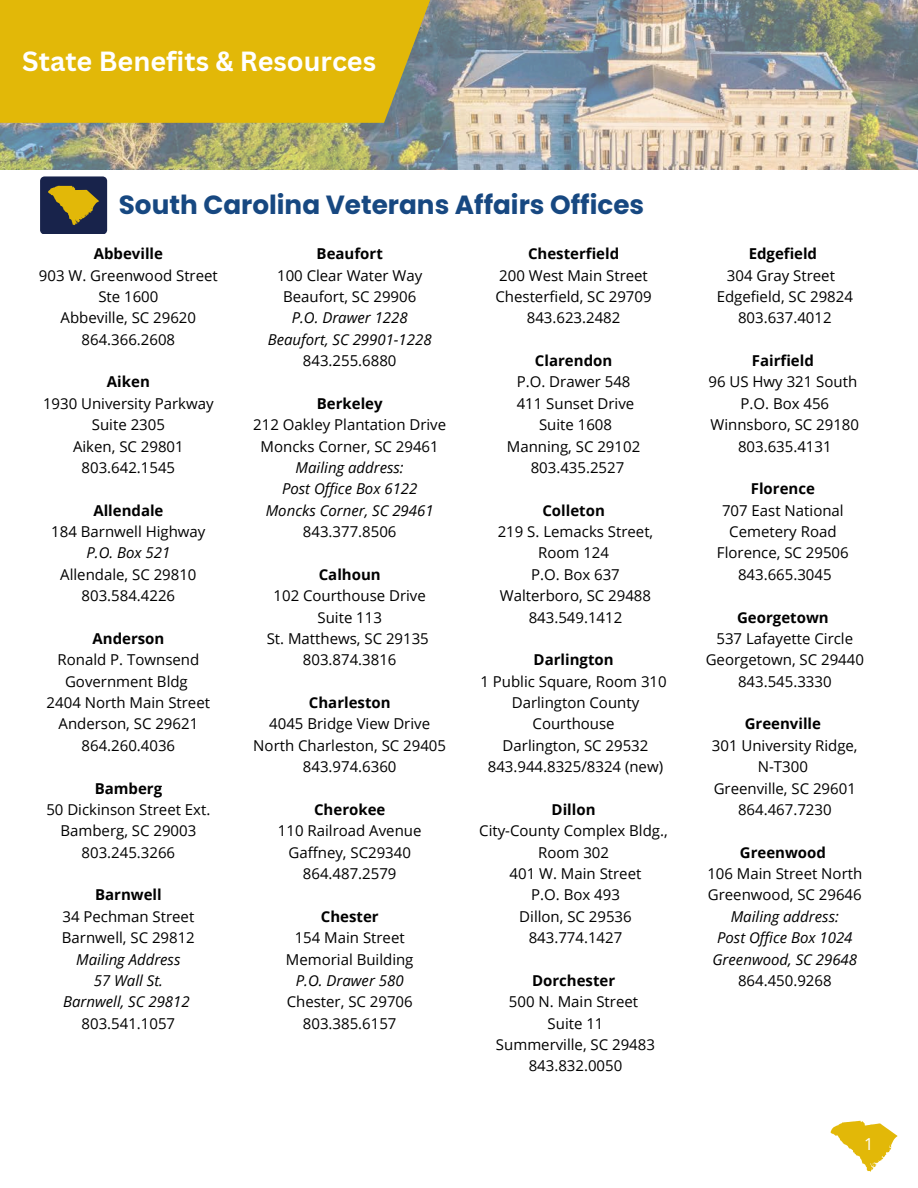
<style>
.page{position:relative;width:918px;height:1188px;background:#fff}
.page>*{position:absolute;margin:0;border:0;box-sizing:border-box;transform-origin:0 0}
.t1{font:700 27px "Canva Sans";color:#fff}
.t2{font:700 26.25px "Poppins";color:#174881}
.t3{font:16.5px "Open Sans";color:#fff}
.t4{font:15px/21.3px "Open Sans";color:#000;text-align:center}
.t5{font:700 15px "Open Sans";color:#000}
.t6{font:italic 15px "Open Sans";color:#000}
</style>
<div class="page">
<img style="left:0;top:0;width:918px;height:169px">
<div style="left:0;top:0;width:459px;height:123px;background:#e2b808"></div>
<svg style="left:40px;top:176px;width:67px;height:58px;background:#514e3b"></svg>
<svg style="left:831px;top:1121px;width:66px;height:51px"></svg>
<p class="t1" style="left:22px;top:42px;width:355px">State Benefits &amp; Resources</p>
<h1 class="t2" style="left:119px;top:187px;width:527px">South Carolina Veterans Affairs Offices</h1>
<p class="t5" style="left:94px;top:243px;width:71px">Abbeville</p>
<h1 class="t4" style="left:39px;top:264px;width:180px">903 W. Greenwood Street<br>Ste 1600</h1>
<p class="t4" style="left:61px;top:307px;width:137px">Abbeville, SC 29620</p>
<p class="t4" style="left:82px;top:328px;width:95px">864.366.2608</p>
<p class="t5" style="left:107px;top:371px;width:44px">Aiken</p>
<p class="t4" style="left:43px;top:392px;width:172px">1930 University Parkway<br>Suite 2305</p>
<p class="t4" style="left:73px;top:435px;width:112px">Aiken, SC 29801</p>
<p class="t4" style="left:82px;top:456px;width:95px">803.642.1545</p>
<p class="t5" style="left:93px;top:500px;width:72px">Allendale</p>
<p class="t4" style="left:51px;top:521px;width:156px">184 Barnwell Highway</p>
<p class="t6" style="left:86px;top:542px;width:85px">P.O. Box 521</p>
<p class="t4" style="left:60px;top:563px;width:138px">Allendale, SC 29810</p>
<p class="t4" style="left:82px;top:585px;width:95px">803.584.4226</p>
<p class="t5" style="left:92px;top:628px;width:73px">Anderson</p>
<p class="t4" style="left:58px;top:649px;width:143px">Ronald P. Townsend<br>Government Bldg</p>
<p class="t4" style="left:47px;top:692px;width:165px">2404 North Main Street</p>
<p class="t4" style="left:59px;top:713px;width:141px">Anderson, SC 29621</p>
<p class="t4" style="left:82px;top:734px;width:95px">864.260.4036</p>
<p class="t5" style="left:95px;top:778px;width:69px">Bamberg</p>
<p class="t4" style="left:46px;top:798px;width:166px">50 Dickinson Street Ext.</p>
<p class="t4" style="left:60px;top:820px;width:137px">Bamberg, SC 29003<br>803.245.3266</p>
<p class="t5" style="left:95px;top:884px;width:68px">Barnwell</p>
<p class="t4" style="left:62px;top:905px;width:133px">34 Pechman Street</p>
<p class="t4" style="left:62px;top:927px;width:134px">Barnwell, SC 29812</p>
<p class="t6" style="left:76px;top:949px;width:106px">Mailing Address</p>
<p class="t6" style="left:94px;top:970px;width:71px">57 Wall St.</p>
<p class="t6" style="left:63px;top:991px;width:128px">Barnwell, SC 29812</p>
<p class="t4" style="left:82px;top:1012px;width:95px">803.541.1057</p>
<p class="t5" style="left:317px;top:243px;width:68px">Beaufort</p>
<p class="t4" style="left:277px;top:264px;width:147px">100 Clear Water Way</p>
<p class="t4" style="left:283px;top:285px;width:135px">Beaufort, SC 29906</p>
<p class="t6" style="left:292px;top:307px;width:118px">P.O. Drawer 1228</p>
<p class="t6" style="left:268px;top:329px;width:165px">Beaufort, SC 29901-1228</p>
<p class="t4" style="left:303px;top:350px;width:95px">843.255.6880</p>
<p class="t5" style="left:317px;top:393px;width:67px">Berkeley</p>
<p class="t4" style="left:253px;top:414px;width:194px">212 Oakley Plantation Drive</p>
<p class="t4" style="left:261px;top:435px;width:180px">Moncks Corner, SC 29461</p>
<p class="t6" style="left:296px;top:457px;width:110px">Mailing address:</p>
<p class="t6" style="left:282px;top:478px;width:137px">Post Office Box 6122</p>
<p class="t6" style="left:266px;top:500px;width:169px">Moncks Corner, SC 29461</p>
<p class="t4" style="left:303px;top:521px;width:95px">843.377.8506</p>
<p class="t5" style="left:319px;top:564px;width:64px">Calhoun</p>
<p class="t4" style="left:274px;top:585px;width:154px">102 Courthouse Drive</p>
<p class="t4" style="left:318px;top:606px;width:66px">Suite 113</p>
<p class="t4" style="left:267px;top:627px;width:164px">St. Matthews, SC 29135</p>
<p class="t4" style="left:303px;top:649px;width:95px">803.874.3816</p>
<p class="t5" style="left:309px;top:692px;width:83px">Charleston</p>
<p class="t4" style="left:269px;top:713px;width:162px">4045 Bridge View Drive</p>
<p class="t4" style="left:253px;top:734px;width:194px">North Charleston, SC 29405</p>
<p class="t4" style="left:303px;top:756px;width:95px">843.974.6360</p>
<p class="t5" style="left:314px;top:799px;width:73px">Cherokee</p>
<p class="t4" style="left:278px;top:820px;width:145px">110 Railroad Avenue</p>
<p class="t4" style="left:288px;top:841px;width:124px">Gaffney, SC29340</p>
<p class="t4" style="left:303px;top:863px;width:95px">864.487.2579</p>
<p class="t5" style="left:321px;top:906px;width:59px">Chester</p>
<p class="t4" style="left:295px;top:927px;width:112px">154 Main Street</p>
<p class="t4" style="left:286px;top:948px;width:129px">Memorial Building</p>
<p class="t6" style="left:296px;top:970px;width:109px">P.O. Drawer 580</p>
<p class="t4" style="left:287px;top:991px;width:127px">Chester, SC 29706</p>
<p class="t4" style="left:303px;top:1012px;width:95px">803.385.6157</p>
<p class="t5" style="left:528px;top:243px;width:93px">Chesterfield</p>
<p class="t4" style="left:499px;top:264px;width:150px">200 West Main Street</p>
<p class="t4" style="left:495px;top:285px;width:158px">Chesterfield, SC 29709</p>
<p class="t4" style="left:527px;top:307px;width:95px">843.623.2482</p>
<p class="t5" style="left:535px;top:350px;width:79px">Clarendon</p>
<p class="t4" style="left:517px;top:371px;width:115px">P.O. Drawer 548</p>
<p class="t4" style="left:517px;top:392px;width:119px">411 Sunset Drive</p>
<p class="t4" style="left:539px;top:414px;width:75px">Suite 1608</p>
<p class="t4" style="left:507px;top:435px;width:135px">Manning, SC 29102</p>
<p class="t4" style="left:531px;top:456px;width:95px">803.435.2527</p>
<p class="t5" style="left:542px;top:500px;width:64px">Colleton</p>
<p class="t4" style="left:498px;top:521px;width:157px">219 S. Lemacks Street,<br>Room 124</p>
<p class="t4" style="left:531px;top:563px;width:90px">P.O. Box 637</p>
<p class="t4" style="left:500px;top:585px;width:153px">Walterboro, SC 29488</p>
<p class="t4" style="left:529px;top:606px;width:95px">843.549.1412</p>
<p class="t5" style="left:534px;top:649px;width:82px">Darlington</p>
<p class="t4" style="left:480px;top:670px;width:188px">1 Public Square, Room 310</p>
<p class="t4" style="left:512px;top:692px;width:129px">Darlington County<br>Courthouse</p>
<p class="t4" style="left:503px;top:734px;width:147px">Darlington, SC 29532</p>
<p class="t4" style="left:488px;top:756px;width:177px">843.944.8325/8324 (new)</p>
<p class="t5" style="left:552px;top:799px;width:45px">Dillon</p>
<p class="t4" style="left:479px;top:820px;width:190px">City-County Complex Bldg.,<br>Room 302</p>
<p class="t4" style="left:510px;top:863px;width:133px">401 W. Main Street</p>
<p class="t4" style="left:531px;top:884px;width:90px">P.O. Box 493</p>
<p class="t4" style="left:519px;top:905px;width:114px">Dillon, SC 29536</p>
<p class="t4" style="left:529px;top:927px;width:95px">843.774.1427</p>
<p class="t5" style="left:532px;top:970px;width:85px">Dorchester</p>
<p class="t4" style="left:509px;top:991px;width:131px">500 N. Main Street</p>
<p class="t4" style="left:548px;top:1012px;width:57px">Suite 11</p>
<p class="t4" style="left:496px;top:1034px;width:161px">Summerville, SC 29483</p>
<p class="t4" style="left:529px;top:1055px;width:95px">843.832.0050</p>
<p class="t5" style="left:749px;top:243px;width:70px">Edgefield</p>
<p class="t4" style="left:727px;top:264px;width:110px">304 Gray Street</p>
<p class="t4" style="left:717px;top:285px;width:138px">Edgefield, SC 29824</p>
<p class="t4" style="left:738px;top:307px;width:95px">803.637.4012</p>
<p class="t5" style="left:752px;top:350px;width:63px">Fairfield</p>
<p class="t4" style="left:709px;top:371px;width:150px">96 US Hwy 321 South</p>
<p class="t4" style="left:740px;top:392px;width:90px">P.O. Box 456</p>
<p class="t4" style="left:711px;top:414px;width:150px">Winnsboro, SC 29180</p>
<p class="t4" style="left:738px;top:435px;width:95px">803.635.4131</p>
<p class="t5" style="left:751px;top:478px;width:66px">Florence</p>
<p class="t4" style="left:722px;top:499px;width:123px">707 East National<br>Cemetery Road</p>
<p class="t4" style="left:717px;top:542px;width:133px">Florence, SC 29506</p>
<p class="t4" style="left:738px;top:563px;width:95px">843.665.3045</p>
<p class="t5" style="left:737px;top:607px;width:93px">Georgetown</p>
<p class="t4" style="left:717px;top:627px;width:138px">537 Lafayette Circle</p>
<p class="t4" style="left:706px;top:649px;width:160px">Georgetown, SC 29440</p>
<p class="t4" style="left:738px;top:670px;width:95px">843.545.3330</p>
<p class="t5" style="left:745px;top:713px;width:78px">Greenville</p>
<p class="t4" style="left:712px;top:734px;width:147px">301 University Ridge,</p>
<p class="t4" style="left:758px;top:756px;width:52px">N-T300</p>
<p class="t4" style="left:714px;top:777px;width:144px">Greenville, SC 29601</p>
<p class="t4" style="left:738px;top:798px;width:95px">864.467.7230</p>
<p class="t5" style="left:740px;top:842px;width:88px">Greenwood</p>
<p class="t4" style="left:707px;top:863px;width:156px">106 Main Street North</p>
<p class="t4" style="left:708px;top:884px;width:155px">Greenwood, SC 29646</p>
<p class="t6" style="left:731px;top:906px;width:110px">Mailing address:</p>
<p class="t6" style="left:717px;top:927px;width:137px">Post Office Box 1024</p>
<p class="t6" style="left:713px;top:949px;width:146px">Greenwood, SC 29648</p>
<p class="t4" style="left:738px;top:969px;width:95px">864.450.9268</p>
<p class="t3" style="left:864px;top:1132px;width:11px">1</p>
</div>
